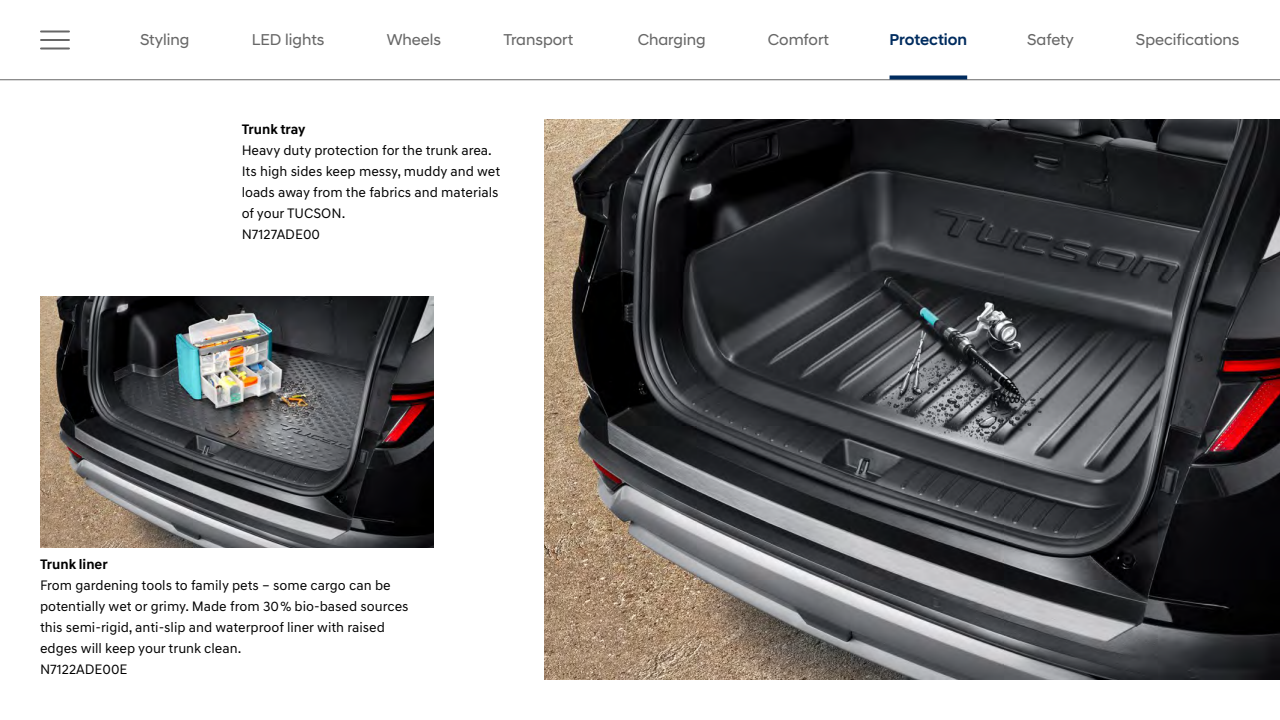
<style>
.page{position:relative;width:1280px;height:720px;background:#fff}
.page>*{position:absolute;margin:0;border:0;box-sizing:border-box;transform-origin:0 0}
.t1{font:16px "Hyundai Sans Head";color:#676767}
.Navigation_Active{font:500 16px "Hyundai Sans Head";color:#002c5f}
._99_BodyCopy_14pt{font:14px/21px "Hyundai Sans Text";color:#000}
._99_BodyCopy_14pt-2{font:700 14px "Hyundai Sans Text";color:#000}
</style>
<div class="page">
<img style="left:40px;top:296px;width:393px;height:252px">
<img style="left:544px;top:120px;width:736px;height:560px">
<hr style="left:0;top:80px;width:1280px;height:1px;background:#676767">
<hr style="left:41px;top:30px;width:28px;height:2px;background:#676767">
<hr style="left:41px;top:48px;width:28px;height:2px;background:#676767">
<hr style="left:41px;top:39px;width:28px;height:2px;background:#676767">
<svg style="left:890px;top:75px;width:77px;height:4px"></svg>
<p class="Navigation_Active" style="left:890px;top:30px;width:79px">Protection</p>
<p class="t1" style="left:140px;top:30px;width:51px">Styling</p>
<p class="t1" style="left:252px;top:30px;width:74px">LED lights</p>
<p class="t1" style="left:387px;top:30px;width:56px">Wheels</p>
<p class="t1" style="left:503px;top:30px;width:71px">Transport</p>
<p class="t1" style="left:638px;top:30px;width:69px">Charging</p>
<p class="t1" style="left:768px;top:30px;width:63px">Comfort</p>
<p class="t1" style="left:1027px;top:30px;width:48px">Safety</p>
<p class="t1" style="left:1136px;top:30px;width:105px">Specifications</p>
<p class="_99_BodyCopy_14pt-2" style="left:242px;top:120px;width:65px">Trunk tray</p>
<p class="_99_BodyCopy_14pt" style="left:242px;top:139px;width:252px">Heavy duty protection for the trunk area.</p>
<p class="_99_BodyCopy_14pt" style="left:242px;top:160px;width:260px">Its high sides keep messy, muddy and wet loads away from the fabrics and materials</p>
<p class="_99_BodyCopy_14pt" style="left:242px;top:202px;width:105px">of your TUCSON.</p>
<p class="_99_BodyCopy_14pt" style="left:242px;top:223px;width:80px">N7127ADE00</p>
<p class="_99_BodyCopy_14pt-2" style="left:40px;top:555px;width:69px">Trunk liner</p>
<p class="_99_BodyCopy_14pt" style="left:40px;top:574px;width:370px">From gardening tools to family pets – some cargo can be potentially wet or grimy. Made from 30% bio-based sources this semi-rigid, anti-slip and waterproof liner with raised edges will keep your trunk clean.</p>
<p class="_99_BodyCopy_14pt" style="left:40px;top:658px;width:89px">N7122ADE00E</p>
</div>
